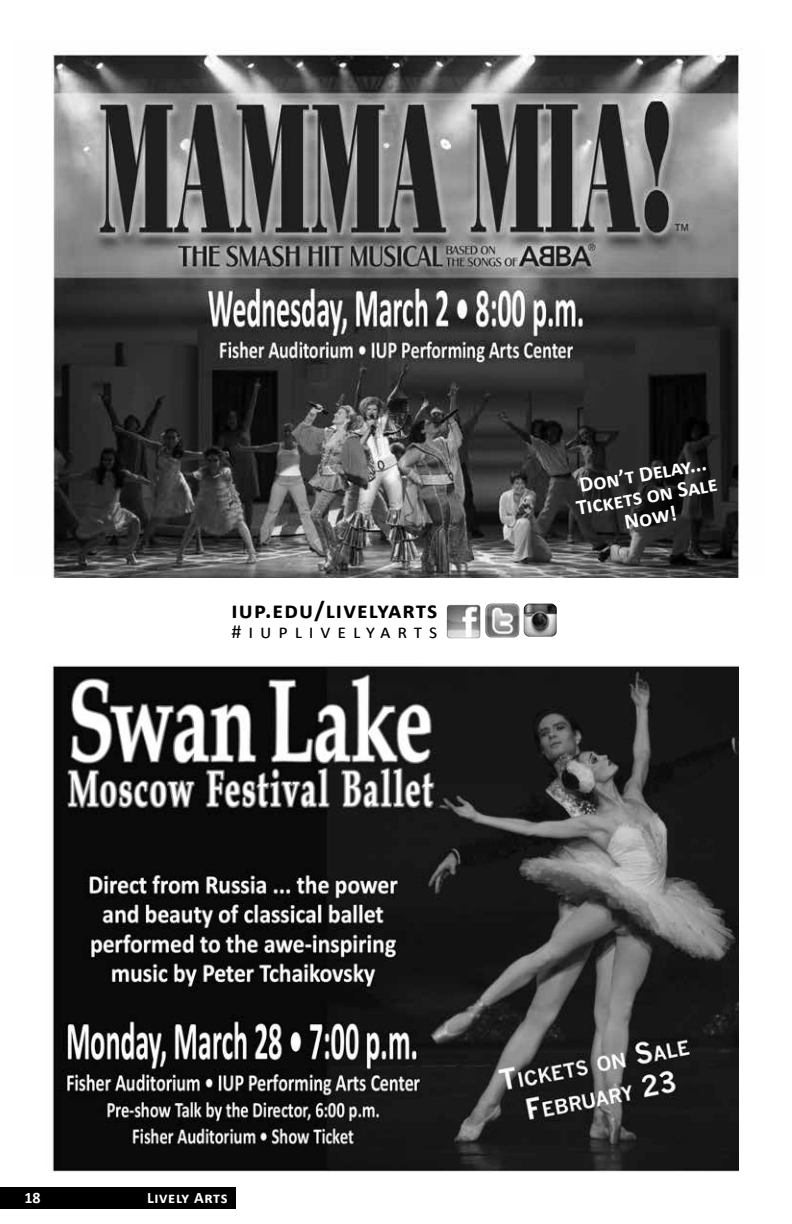
<style>
.page{position:relative;width:792px;height:1224px;background:#fff}
.page>*{position:absolute;margin:0;border:0;box-sizing:border-box;transform-origin:0 0}
.t1{font:700 24px "Calibri";letter-spacing:.05em;color:#000}
.t2{font:700 22px/22px "Calibri";color:#fff;text-align:center}
.t3{font:20px "Calibri";letter-spacing:.345em;color:#000}
.t4{font:700 16px "Calibri";letter-spacing:.04em;color:#fff}
</style>
<div class="page">
<div style="left:0;top:1187px;width:236px;height:22px;background:#000"></div>
<img style="left:52px;top:665px;width:687px;height:507px">
<img style="left:447px;top:605px;width:34px;height:34px">
<img style="left:485px;top:604px;width:34px;height:34px">
<img style="left:524px;top:604px;width:33px;height:33px">
<img style="left:51px;top:48px;width:692px;height:529px">
<p class="t1" style="left:232px;top:595px;width:207px">iup.edu/livelyarts</p>
<p class="t3" style="left:232px;top:618px;width:207px">#iuplivelyarts</p>
<p class="t2" style="left:571px;top:475px;width:144px;rotate:-10deg">Don’t Delay...<br>Tickets on Sale<br>Now!</p>
<p class="t4" style="left:24px;top:1187px;width:18px">18</p>
<p class="t4" style="left:147px;top:1188px;width:82px">Lively Arts</p>
</div>
